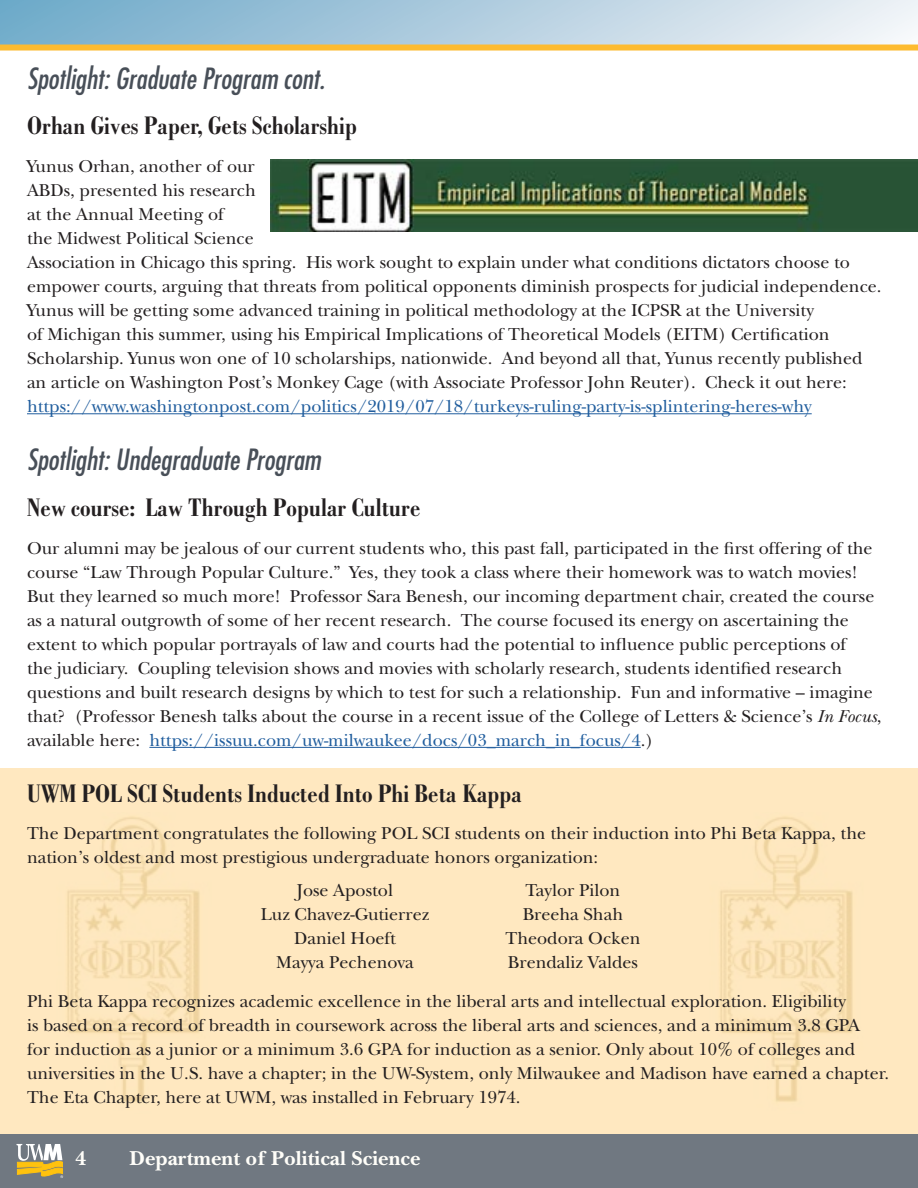
<style>
.page{position:relative;width:918px;height:1188px;background:#fff}
.page>*{position:absolute;margin:0;border:0;box-sizing:border-box;transform-origin:0 0}
.t1{font:italic condensed 28.5px "Futura Std";color:#484f58}
.t2{font:700 condensed 27px "Bodoni Std";color:#231f20}
.t3{font:700 21px "New Baskerville Std";color:#fffef9}
.t4{font:18px/24px "New Baskerville Std";color:#231f20}
.t5{font:18px "New Baskerville Std";color:#215e9e}
.s1{font-style:italic}
.s2{color:#215e9e}
</style>
<div class="page">
<div style="left:0;top:1134px;width:918px;height:54px;background:#707881"></div>
<svg style="left:0;top:0;width:918px;height:45px"></svg>
<div style="left:0;top:45px;width:918px;height:6px;background:#fdbb30"></div>
<svg style="left:17px;top:1144px;width:46px;height:34px"></svg>
<div style="left:0;top:769px;width:918px;height:365px;background:#ffe8c0"></div>
<hr style="left:27px;top:413px;width:785px;height:1px;background:#215e9e">
<hr style="left:149px;top:747px;width:492px;height:1px;background:#215e9e">
<img style="left:270px;top:160px;width:648px;height:72px">
<h1 class="t1" style="left:27px;top:61px;width:300px">Spotlight: Graduate Program cont.</h1>
<h2 class="t2" style="left:27px;top:111px;width:332px">Orhan Gives Paper, Gets Scholarship</h2>
<p class="t4" style="left:27px;top:154px;width:856px">Yunus Orhan, another of our<br>ABDs, presented his research<br>at the Annual Meeting of<br>the Midwest Political Science<br>Association in Chicago this spring. His work sought to explain under what conditions dictators choose to empower courts, arguing that threats from political opponents diminish prospects for judicial independence.<br>Yunus will be getting some advanced training in political methodology at the ICPSR at the University<br>of Michigan this summer, using his Empirical Implications of Theoretical Models (EITM) Certification Scholarship. Yunus won one of 10 scholarships, nationwide. And beyond all that, Yunus recently published an article on Washington Post’s Monkey Cage (with Associate Professor John Reuter). Check it out here:</p>
<p class="t5" style="left:27px;top:396px;width:786px">https://www.washingtonpost.com/politics/2019/07/18/turkeys-ruling-party-is-splintering-heres-why</p>
<h1 class="t1" style="left:27px;top:443px;width:295px">Spotlight: Undegraduate Program</h1>
<h2 class="t2" style="left:27px;top:493px;width:395px">New course: Law Through Popular Culture</h2>
<p class="t4" style="left:27px;top:536px;width:856px">Our alumni may be jealous of our current students who, this past fall, participated in the first offering of the course “Law Through Popular Culture.” Yes, they took a class where their homework was to watch movies!<br>But they learned so much more! Professor Sara Benesh, our incoming department chair, created the course as a natural outgrowth of some of her recent research. The course focused its energy on ascertaining the extent to which popular portrayals of law and courts had the potential to influence public perceptions of<br>the judiciary. Coupling television shows and movies with scholarly research, students identified research questions and built research designs by which to test for such a relationship. Fun and informative – imagine that? (Professor Benesh talks about the course in a recent issue of the College of Letters &amp; Science’s <span class="s1">In Focus</span>, available here: <span class="s2">https://issuu.com/uw-milwaukee/docs/03_march_in_focus/4</span>.)</p>
<h2 class="t2" style="left:27px;top:779px;width:497px">UWM POL SCI Students Inducted Into Phi Beta Kappa</h2>
<p class="t4" style="left:27px;top:822px;width:841px">The Department congratulates the following POL SCI students on their induction into Phi Beta Kappa, the nation’s oldest and most prestigious undergraduate honors organization:</p>
<p class="t4" style="left:261px;top:878px;width:170px;text-align:center">Jose Apostol<br>Luz Chavez-Gutierrez<br>Daniel Hoeft<br>Mayya Pechenova</p>
<p class="t4" style="left:505px;top:878px;width:136px;text-align:center">Taylor Pilon<br>Breeha Shah<br>Theodora Ocken<br>Brendaliz Valdes</p>
<p class="t4" style="left:27px;top:990px;width:864px">Phi Beta Kappa recognizes academic excellence in the liberal arts and intellectual exploration. Eligibility<br>is based on a record of breadth in coursework across the liberal arts and sciences, and a minimum 3.8 GPA<br>for induction as a junior or a minimum 3.6 GPA for induction as a senior. Only about 10% of colleges and universities in the U.S. have a chapter; in the UW-System, only Milwaukee and Madison have earned a chapter.<br>The Eta Chapter, here at UWM, was installed in February 1974.</p>
<p class="t3" style="left:76px;top:1146px;width:12px">4</p>
<p class="t3" style="left:130px;top:1146px;width:293px">Department of Political Science</p>
</div>
